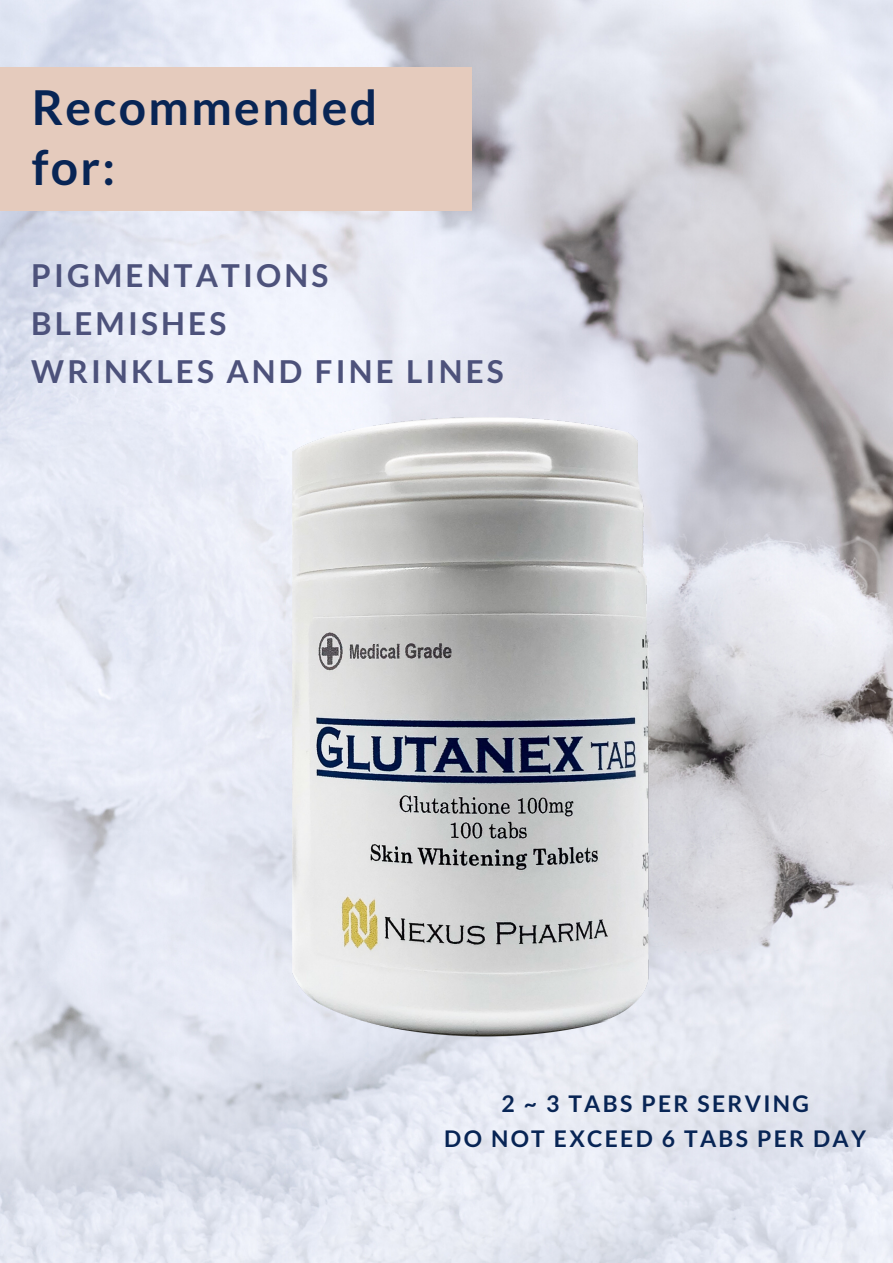
<style>
.page{position:relative;width:893px;height:1263px;background:#fff}
.page>*{position:absolute;margin:0;border:0;box-sizing:border-box;transform-origin:0 0}
.t1{font:700 48px/59.7px "Lato";letter-spacing:.05em;color:#082555}
.t2{font:700 31.5px/47.8px "Lato";letter-spacing:.1em;color:#4d527b}
.t3{font:700 22.88px/34.8px "Lato";letter-spacing:.1em;color:#082555;text-align:center}
</style>
<div class="page">
<img style="left:0;top:0;width:893px;height:1263px">
<div style="left:0;top:67px;width:471px;height:143px;background:#e5cbbd"></div>
<img style="left:264px;top:402px;width:415px;height:653px">
<h1 class="t1" style="left:32px;top:77px;width:347px">Recommended for:</h1>
<p class="t2" style="left:31px;top:251px;width:474px">PIGMENTATIONS<br>BLEMISHES<br>WRINKLES AND FINE LINES</p>
<p class="t3" style="left:444px;top:1086px;width:423px">2 ~ 3 TABS PER SERVING<br>DO NOT EXCEED 6 TABS PER DAY</p>
</div>
